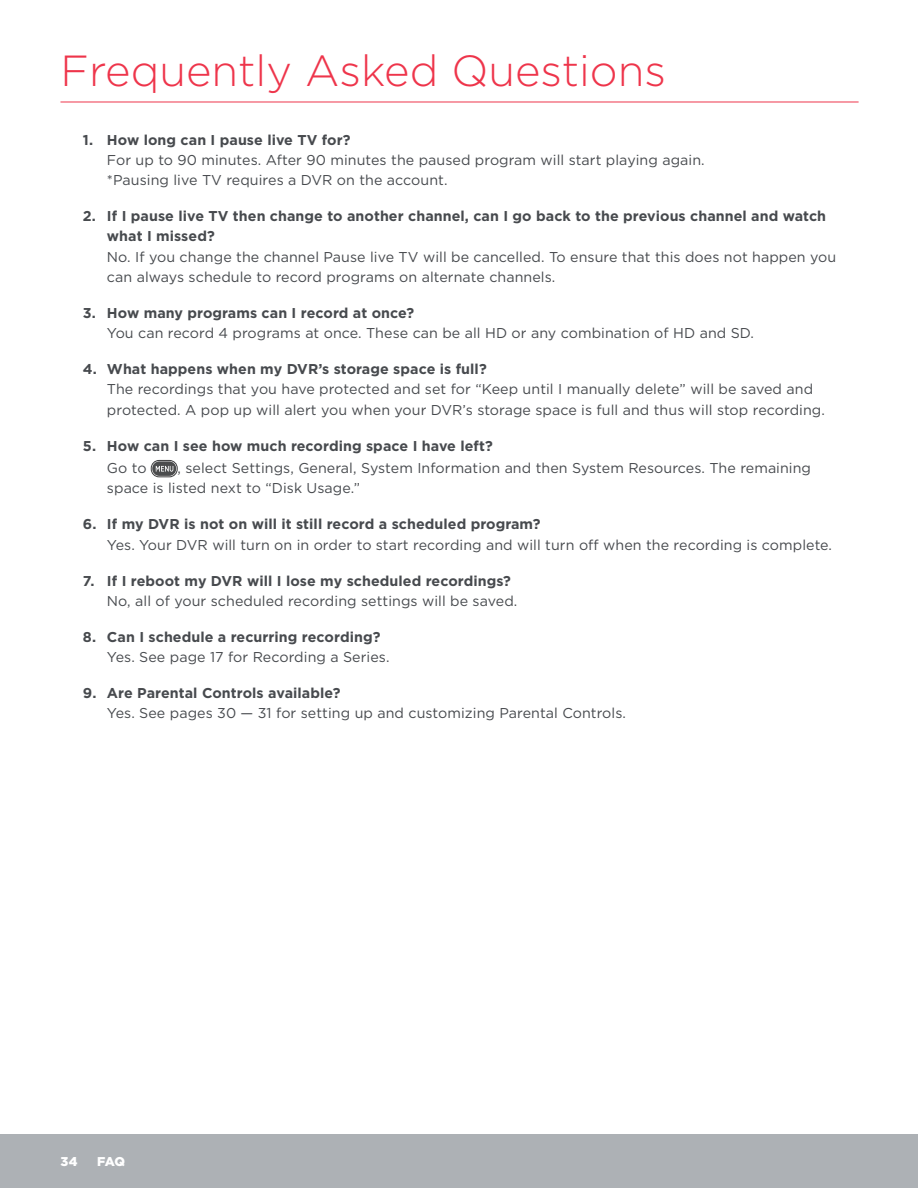
<style>
.page{position:relative;width:918px;height:1188px;background:#fff}
.page>*{position:absolute;margin:0;border:0;box-sizing:border-box;transform-origin:0 0}
.t1{font:300 43.5px "Gotham";color:#ee354b}
.t2{font:14.25px/20.2px "Gotham";letter-spacing:.005em;color:#474a4e}
.t3{font:700 14.25px/20.2px "Gotham";letter-spacing:.005em;color:#474a4e}
.t4{font:900 12.75px "Gotham";color:#fff}
</style>
<div class="page">
<hr style="left:60px;top:102px;width:799px;height:1px;background:#ee354b">
<div style="left:0;top:1135px;width:918px;height:53px;background:#adb1b5"></div>
<svg style="left:151px;top:460px;width:26px;height:17px"></svg>
<div style="left:151px;top:460px;width:26px;height:17px;border:1px solid #3e3e3f;border-radius:8px"></div>
<div style="left:152px;top:461px;width:24px;height:15px;background:#4b4c4d;border-radius:7px"></div>
<svg style="left:156px;top:466px;width:17px;height:6px"></svg>
<h1 class="t1" style="left:60px;top:47px;width:607px">Frequently Asked Questions</h1>
<p class="t3" style="left:83px;top:129px;width:269px">1. How long can I pause live TV for?</p>
<p class="t2" style="left:107px;top:150px;width:599px">For up to 90 minutes. After 90 minutes the paused program will start playing again. *Pausing live TV requires a DVR on the account.</p>
<p class="t3" style="left:107px;top:206px;width:721px;text-indent:-24px">2. If I pause live TV then change to another channel, can I go back to the previous channel and watch what I missed?</p>
<p class="t2" style="left:107px;top:246px;width:731px">No. If you change the channel Pause live TV will be cancelled. To ensure that this does not happen you can always schedule to record programs on alternate channels.</p>
<p class="t3" style="left:83px;top:302px;width:333px">3. How many programs can I record at once?</p>
<p class="t2" style="left:107px;top:323px;width:649px">You can record 4 programs at once. These can be all HD or any combination of HD and SD.</p>
<p class="t3" style="left:83px;top:359px;width:405px">4. What happens when my DVR’s storage space is full?</p>
<p class="t2" style="left:107px;top:379px;width:719px">The recordings that you have protected and set for “Keep until I manually delete” will be saved and protected. A pop up will alert you when your DVR’s storage space is full and thus will stop recording.</p>
<p class="t3" style="left:83px;top:435px;width:411px">5. How can I see how much recording space I have left?</p>
<p class="t2" style="left:107px;top:458px;width:41px">Go to</p>
<p class="t2" style="left:107px;top:458px;width:706px;text-indent:70px">, select Settings, General, System Information and then System Resources. The remaining space is listed next to “Disk Usage.”</p>
<p class="t3" style="left:83px;top:514px;width:459px">6. If my DVR is not on will it still record a scheduled program?</p>
<p class="t2" style="left:107px;top:534px;width:727px">Yes. Your DVR will turn on in order to start recording and will turn off when the recording is complete.</p>
<p class="t3" style="left:83px;top:570px;width:429px">7. If I reboot my DVR will I lose my scheduled recordings?</p>
<p class="t2" style="left:107px;top:591px;width:412px">No, all of your scheduled recording settings will be saved.</p>
<p class="t3" style="left:83px;top:626px;width:299px">8. Can I schedule a recurring recording?</p>
<p class="t2" style="left:107px;top:647px;width:284px">Yes. See page 17 for Recording a Series.</p>
<p class="t3" style="left:83px;top:683px;width:259px">9. Are Parental Controls available?</p>
<p class="t2" style="left:107px;top:703px;width:521px">Yes. See pages 30 — 31 for setting up and customizing Parental Controls.</p>
<p class="t4" style="left:60px;top:1154px;width:19px">34</p>
<p class="t4" style="left:97px;top:1154px;width:30px">FAQ</p>
</div>
